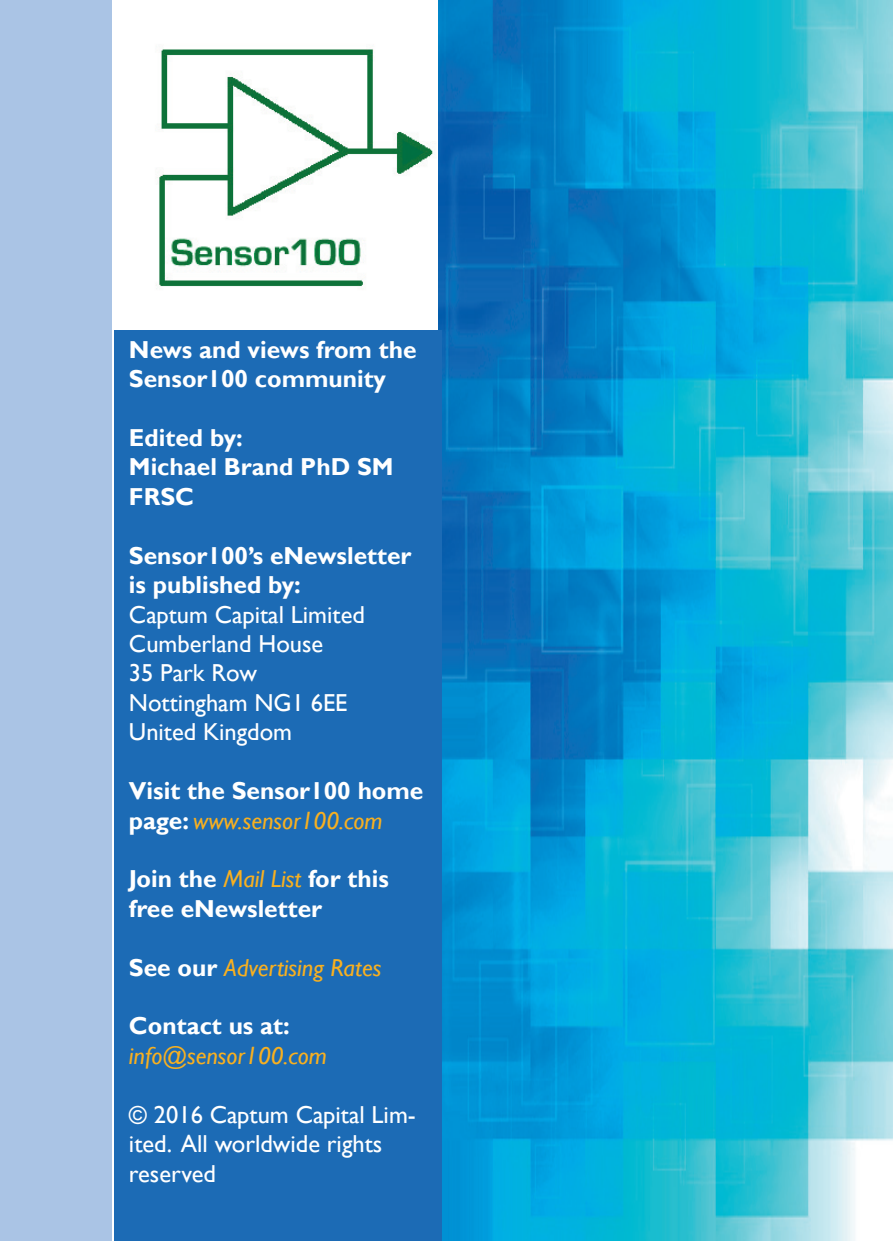
<style>
.page{position:relative;width:893px;height:1241px;background:#fff}
.page>*{position:absolute;margin:0;border:0;box-sizing:border-box;transform-origin:0 0}
.t1{font:700 24.5px/29.4px "Gill Sans";color:#fff}
.t2{font:24.5px/29.4px "Gill Sans";color:#fff}
.t3{font:italic 24.5px "Gill Sans";color:#f8b020}
.s1{font-weight:400;font-style:italic;color:#f8b020}
.s2{font-weight:700;font-style:normal;color:#fff}
</style>
<div class="page">
<img style="left:156px;top:49px;width:277px;height:238px">
<div style="left:0;top:0;width:112px;height:1240px;background:#aac4e5"></div>
<img style="left:438px;top:0;width:455px;height:1240px">
<div style="left:114px;top:331px;width:327px;height:909px;background:#1c6bb5"></div>
<p class="t1" style="left:129px;top:335px;width:289px">News and views from the<br>Sensor100 community</p>
<p class="t1" style="left:129px;top:423px;width:266px">Edited by:<br>Michael Brand PhD SM<br>FRSC</p>
<p class="t1" style="left:129px;top:541px;width:284px">Sensor100’s eNewsletter is published by:</p>
<p class="t2" style="left:129px;top:600px;width:237px">Captum Capital Limited<br>Cumberland House<br>35 Park Row<br>Nottingham NG1 6EE<br>United Kingdom</p>
<p class="t1" style="left:129px;top:776px;width:296px">Visit the Sensor100 home page: <span class="s1">www.sensor100.com</span></p>
<p class="t1" style="left:129px;top:864px;width:261px">Join the <span class="s1">Mail List</span> for this free eNewsletter</p>
<p class="t3" style="left:129px;top:952px;width:254px"><span class="s2">See our</span> Advertising Rates</p>
<p class="t1" style="left:129px;top:1011px;width:162px">Contact us at:</p>
<p class="t3" style="left:129px;top:1041px;width:199px">info@sensor100.com</p>
<p class="t2" style="left:129px;top:1099px;width:288px">© 2016 Captum Capital Lim&shy;ited. All worldwide rights reserved</p>
</div>
